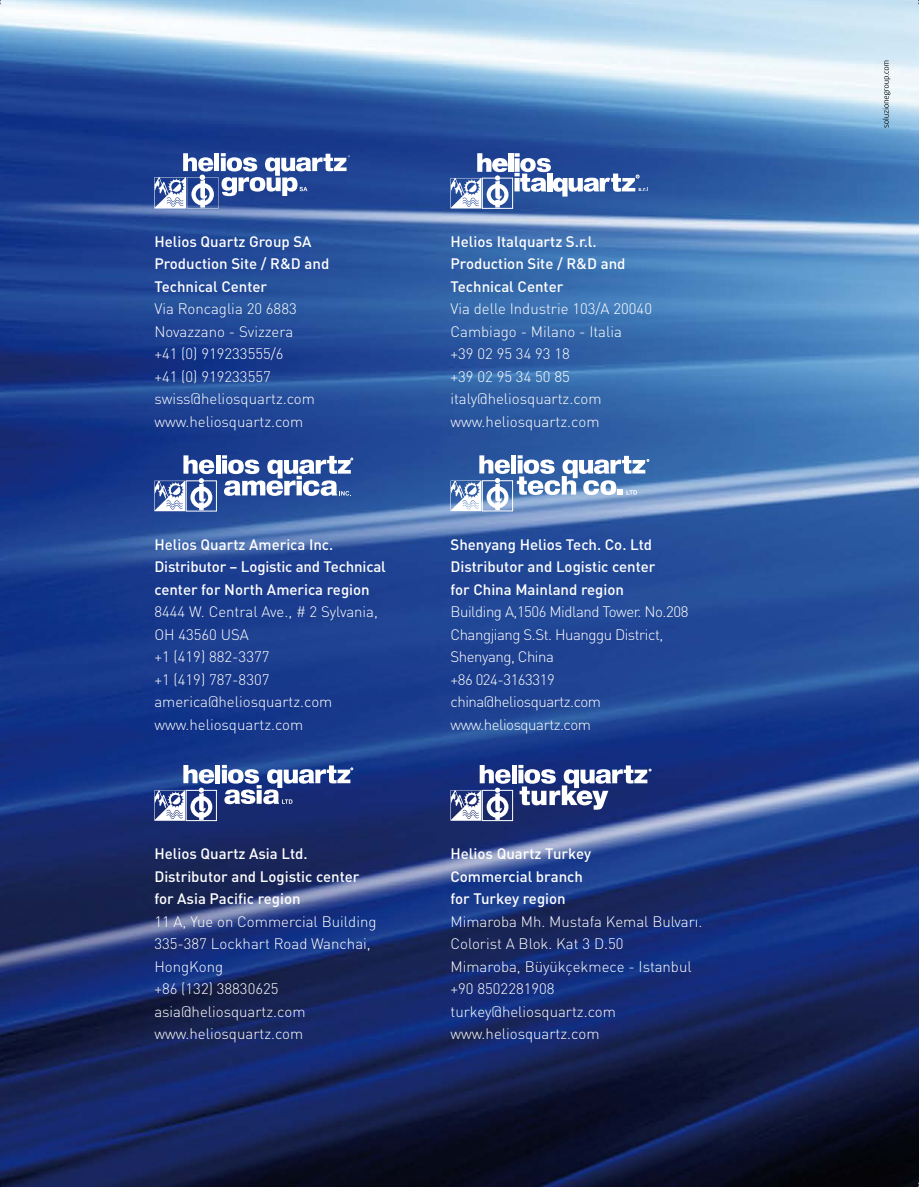
<style>
.page{position:relative;width:919px;height:1187px;background:#fff}
.page>*{position:absolute;margin:0;border:0;box-sizing:border-box;transform-origin:0 0}
.t1{font:300 15px/22.5px "DIN";color:#fff}
.t2{font:500 15px/22.5px "DIN";color:#fff}
.t3{font:300 15px/22.5px "DIN";letter-spacing:-.03em;color:#fff}
.t4{font:700 5.55px "Arial";color:#fff}
.t5{font:700 2.1px "Arial";color:#fff}
</style>
<div class="page">
<img style="left:0;top:0;width:918px;height:1186px">
<svg style="left:882px;top:61px;width:8px;height:67px"></svg>
<svg style="left:154px;top:153px;width:196px;height:55px"></svg>
<div style="left:508px;top:153px;width:5px;height:19px;background:#fff"></div>
<svg style="left:514px;top:153px;width:125px;height:43px"></svg>
<svg style="left:450px;top:153px;width:58px;height:55px"></svg>
<div style="left:482px;top:178px;width:30px;height:30px;border:1px solid #fff"></div>
<svg style="left:154px;top:455px;width:60px;height:56px"></svg>
<div style="left:215px;top:455px;width:5px;height:18px;background:#fff"></div>
<svg style="left:222px;top:455px;width:131px;height:41px"></svg>
<svg style="left:154px;top:765px;width:60px;height:55px"></svg>
<div style="left:215px;top:765px;width:5px;height:18px;background:#fff"></div>
<svg style="left:222px;top:764px;width:131px;height:40px"></svg>
<svg style="left:450px;top:455px;width:60px;height:56px"></svg>
<div style="left:511px;top:455px;width:5px;height:18px;background:#fff"></div>
<svg style="left:517px;top:455px;width:132px;height:40px"></svg>
<svg style="left:450px;top:765px;width:60px;height:55px"></svg>
<div style="left:512px;top:765px;width:5px;height:18px;background:#fff"></div>
<svg style="left:518px;top:764px;width:133px;height:45px"></svg>
<p class="t2" style="left:154px;top:229px;width:159px">Helios Quartz Group SA</p>
<p class="t2" style="left:154px;top:252px;width:176px">Production Site / R&amp;D and</p>
<p class="t2" style="left:154px;top:274px;width:114px">Technical Center</p>
<p class="t1" style="left:154px;top:297px;width:144px">Via Roncaglia 20 6883</p>
<p class="t1" style="left:154px;top:320px;width:140px">Novazzano - Svizzera</p>
<p class="t1" style="left:154px;top:342px;width:131px">+41 (0) 919233555/6</p>
<p class="t1" style="left:154px;top:365px;width:118px">+41 (0) 919233557</p>
<p class="t1" style="left:154px;top:387px;width:162px">swiss@heliosquartz.com</p>
<p class="t1" style="left:154px;top:410px;width:150px">www.heliosquartz.com</p>
<p class="t2" style="left:154px;top:532px;width:180px">Helios Quartz America Inc.</p>
<p class="t2" style="left:154px;top:555px;width:233px">Distributor – Logistic and Technical center for North America region</p>
<p class="t1" style="left:154px;top:600px;width:225px">8444 W. Central Ave., # 2 Sylvania,<br>OH 43560 USA</p>
<p class="t1" style="left:154px;top:645px;width:117px">+1 (419) 882-3377</p>
<p class="t1" style="left:154px;top:667px;width:117px">+1 (419) 787-8307</p>
<p class="t1" style="left:154px;top:690px;width:179px">america@heliosquartz.com</p>
<p class="t1" style="left:154px;top:712px;width:150px">www.heliosquartz.com</p>
<p class="t2" style="left:154px;top:842px;width:155px">Helios Quartz Asia Ltd.</p>
<p class="t2" style="left:154px;top:864px;width:206px">Distributor and Logistic center</p>
<p class="t2" style="left:154px;top:887px;width:148px">for Asia Pacific region</p>
<p class="t1" style="left:154px;top:909px;width:224px">11 A, Yue on Commercial Building<br>335-387 Lockhart Road Wanchai,<br>HongKong</p>
<p class="t1" style="left:154px;top:977px;width:126px">+86 (132) 38830625</p>
<p class="t1" style="left:154px;top:999px;width:153px">asia@heliosquartz.com</p>
<p class="t1" style="left:154px;top:1022px;width:150px">www.heliosquartz.com</p>
<p class="t5" style="left:636px;top:175px;width:3px">R</p>
<p class="t4" style="left:638px;top:186px;width:11px">s.r.l</p>
<p class="t2" style="left:450px;top:229px;width:148px">Helios Italquartz S.r.l.</p>
<p class="t2" style="left:450px;top:252px;width:176px">Production Site / R&amp;D and</p>
<p class="t2" style="left:450px;top:274px;width:114px">Technical Center</p>
<p class="t1" style="left:450px;top:297px;width:203px">Via delle Industrie 103/A 20040</p>
<p class="t1" style="left:450px;top:320px;width:173px">Cambiago - Milano - Italia</p>
<p class="t1" style="left:450px;top:342px;width:121px">+39 02 95 34 93 18</p>
<p class="t1" style="left:450px;top:365px;width:121px">+39 02 95 34 50 85</p>
<p class="t1" style="left:450px;top:387px;width:153px">italy@heliosquartz.com</p>
<p class="t1" style="left:450px;top:410px;width:150px">www.heliosquartz.com</p>
<p class="t2" style="left:450px;top:532px;width:203px">Shenyang Helios Tech. Co. Ltd</p>
<p class="t2" style="left:450px;top:555px;width:206px">Distributor and Logistic center</p>
<p class="t2" style="left:450px;top:577px;width:175px">for China Mainland region</p>
<p class="t3" style="left:450px;top:600px;width:239px">Building A,1506 Midland Tower. No.208<br>Changjiang S.St. Huanggu District,<br>Shenyang, China</p>
<p class="t3" style="left:450px;top:667px;width:106px">+86 024-3163319</p>
<p class="t3" style="left:450px;top:690px;width:152px">china@heliosquartz.com</p>
<p class="t3" style="left:450px;top:712px;width:142px">www.heliosquartz.com</p>
<p class="t2" style="left:450px;top:842px;width:142px">Helios Quartz Turkey</p>
<p class="t2" style="left:450px;top:864px;width:134px">Commercial branch</p>
<p class="t2" style="left:450px;top:887px;width:117px">for Turkey region</p>
<p class="t1" style="left:450px;top:909px;width:253px">Mimaroba Mh. Mustafa Kemal Bulvarı.</p>
<p class="t1" style="left:450px;top:932px;width:175px">Colorist A Blok. Kat 3 D.50</p>
<p class="t1" style="left:450px;top:954px;width:243px">Mimaroba, Büyükçekmece - Istanbul</p>
<p class="t1" style="left:450px;top:977px;width:106px">+90 8502281908</p>
<p class="t1" style="left:450px;top:999px;width:167px">turkey@heliosquartz.com</p>
<p class="t1" style="left:450px;top:1022px;width:150px">www.heliosquartz.com</p>
</div>
